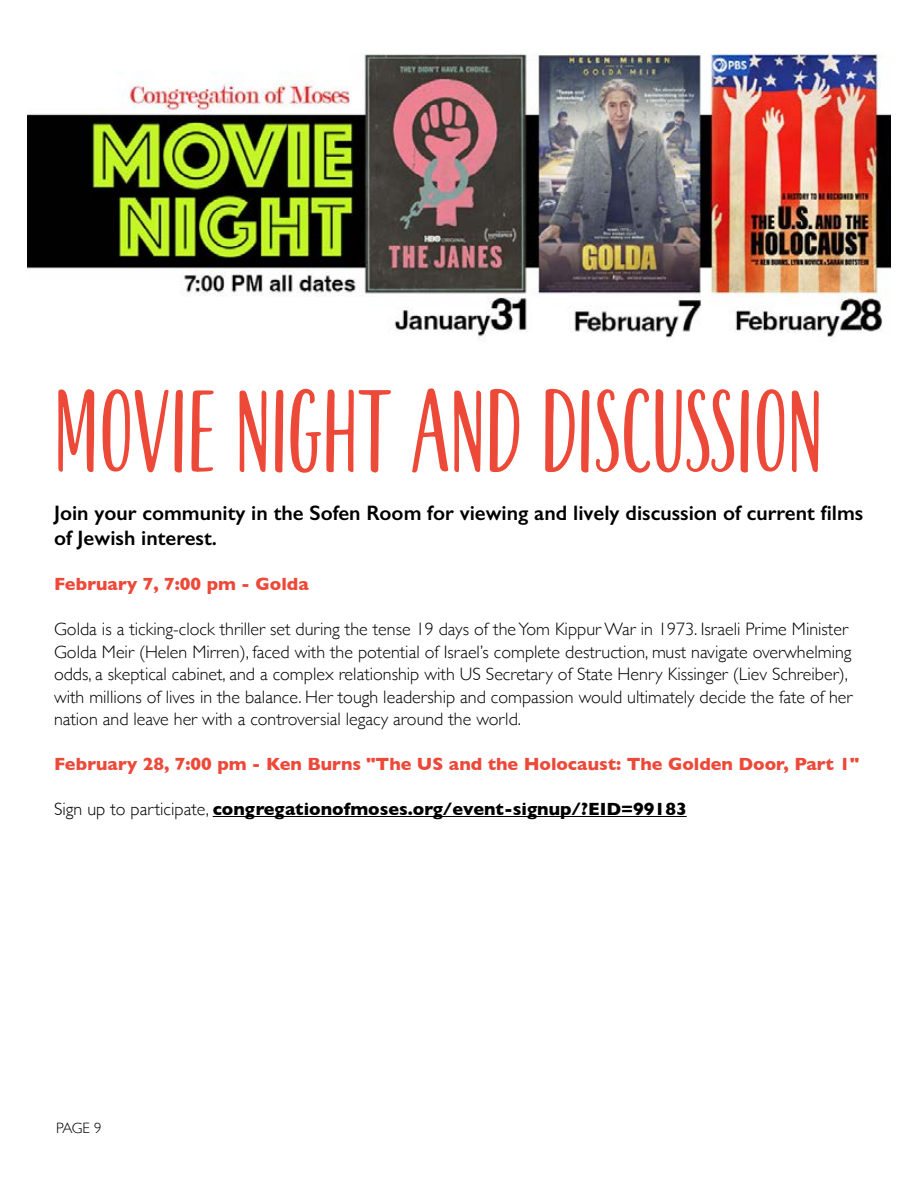
<style>
.page{position:relative;width:918px;height:1188px;background:#fff}
.page>*{position:absolute;margin:0;border:0;box-sizing:border-box;transform-origin:0 0}
.t1{font:700 108px "Moments Sans";color:#ed4939}
.t2{font:600 21px/25.5px "Gill Sans";color:#000}
.t3{font:300 18px/22.5px "Gill Sans";color:#000}
.t4{font:700 18px "Gill Sans";color:#ed4939}
.t5{font:700 18px "Gill Sans";color:#000}
.t6{font:300 15px "Gill Sans";color:#000}
.s1{font-weight:300}
</style>
<div class="page">
<img style="left:27px;top:54px;width:864px;height:287px">
<hr style="left:213px;top:816px;width:474px;height:1px;background:#000">
<h1 class="t1" style="left:54px;top:371px;width:771px">MOVIE NIGHT AND DISCUSSION</h1>
<p class="t2" style="left:54px;top:500px;width:811px">Join your community in the Sofen Room for viewing and lively discussion of current films of Jewish interest.</p>
<p class="t4" style="left:54px;top:570px;width:256px">February 7, 7:00 pm - Golda</p>
<p class="t3" style="left:54px;top:617px;width:800px">Golda is a ticking-clock thriller set during the tense 19 days of the Yom Kippur War in 1973. Israeli Prime Minister Golda Meir (Helen Mirren), faced with the potential of Israel’s complete destruction, must navigate overwhelming odds, a skeptical cabinet, and a complex relationship with US Secretary of State Henry Kissinger (Liev Schreiber), with millions of lives in the balance. Her tough leadership and compassion would ultimately decide the fate of her nation and leave her with a controversial legacy around the world.</p>
<p class="t4" style="left:54px;top:750px;width:807px">February 28, 7:00 pm - Ken Burns "The US and the Holocaust: The Golden Door, Part 1"</p>
<p class="t5" style="left:54px;top:795px;width:634px"><span class="s1">Sign up to participate,</span> congregationofmoses.org/event-signup/?EID=99183</p>
<p class="t6" style="left:56px;top:1117px;width:47px">PAGE 9</p>
</div>
